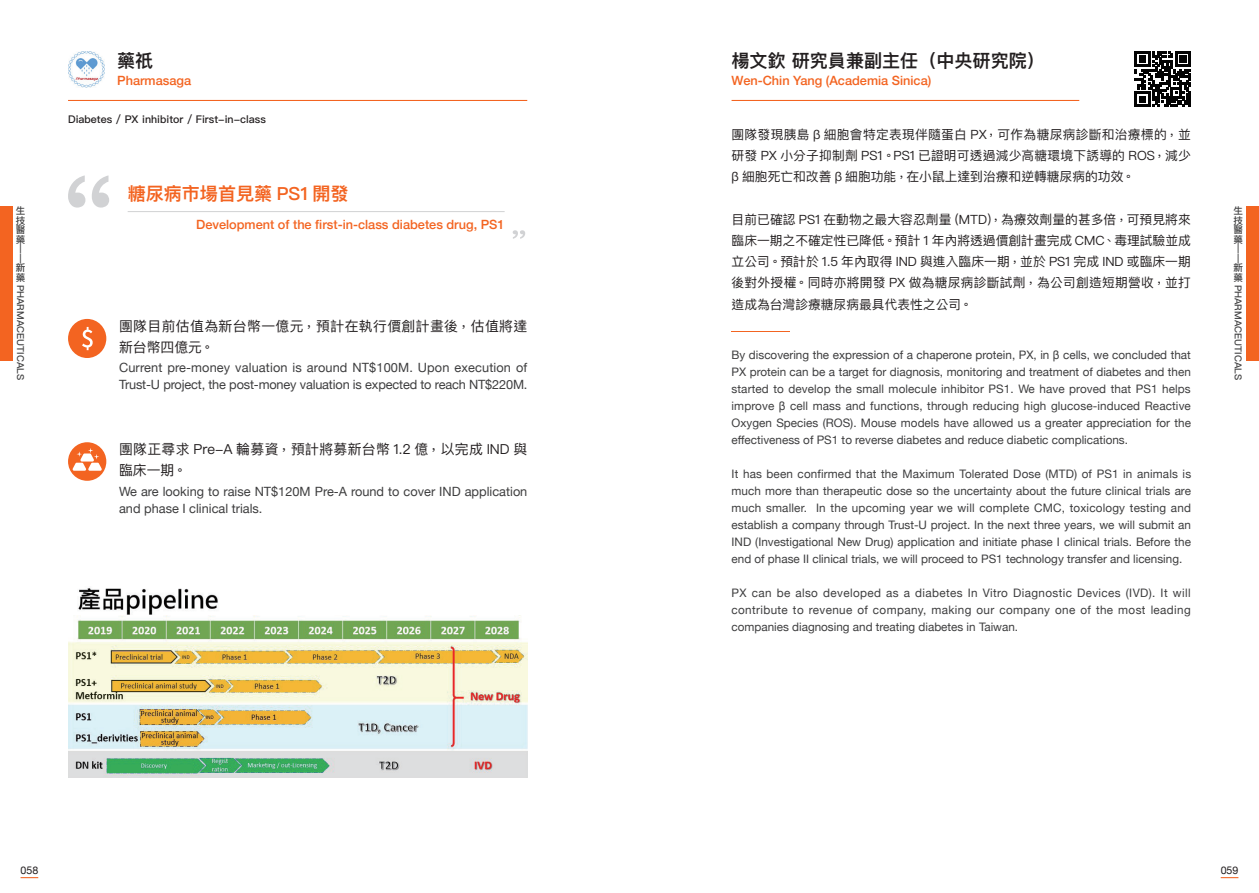
<style>
.page{position:relative;width:1259px;height:893px;background:#fff}
.page>*{position:absolute;margin:0;border:0;box-sizing:border-box;transform-origin:0 0}
.t1{font:600 18px "Ping Fang TC";color:#231f20}
.t2{font:600 18px "Ping Fang TC";color:#f36421}
.t3{font:13.8px/21.3px "Ping Fang TC";letter-spacing:.025em;color:#231f20}
.t4{font:12.75px/21.3px "Ping Fang TC";color:#231f20;text-align:justify}
.t5{font:12.75px/17px "Helvetica Neue";color:#3e3e3f}
.t6{font:500 12.75px "Helvetica Neue";color:#f36421}
.t7{font:11.7px/17px "Helvetica Neue";color:#3e3e3f;text-align:justify}
.t8{font:11.7px "Ping Fang TC";color:#f36421;scale:5 1}
.t9{font:500 10.65px "Ping Fang TC";color:#231f20}
.t10{font:10.65px "Helvetica Neue";color:#231f20}
.t11{font:500 9.6px/9.6px "Ping Fang TC";color:#3e3e3f;text-align:justify}
</style>
<div class="page">
<svg style="left:21px;top:877px;width:17px;height:1px"></svg>
<svg style="left:1220px;top:877px;width:18px;height:1px"></svg>
<div style="left:0;top:206px;width:13px;height:155px;background:#f36421"></div>
<div style="left:1246px;top:206px;width:13px;height:155px;background:#f36421"></div>
<hr style="left:731px;top:100px;width:348px;height:1px;background:#f36421">
<hr style="left:68px;top:100px;width:459px;height:1px;background:#f36421">
<hr style="left:128px;top:211px;width:376px;height:1px;background:#d1d2d4">
<svg style="left:68px;top:175px;width:41px;height:33px"></svg>
<svg style="left:513px;top:230px;width:12px;height:9px"></svg>
<img style="left:68px;top:51px;width:37px;height:36px">
<img style="left:68px;top:588px;width:459px;height:190px">
<svg style="left:68px;top:442px;width:38px;height:39px"></svg>
<svg style="left:68px;top:319px;width:38px;height:39px"></svg>
<svg style="left:1134px;top:51px;width:57px;height:56px"></svg>
<p class="t11" style="left:16px;top:206px;width:11px">生技醫藥</p>
<p class="t11" style="left:26px;top:244px;width:21px;rotate:90deg">——</p>
<p class="t11" style="left:16px;top:263px;width:11px">新藥</p>
<p class="t11" style="left:26px;top:285px;width:97px;rotate:90deg">PHARMACEUTICALS</p>
<h1 class="t1" style="left:117px;top:49px;width:38px">藥祇</h1>
<p class="t6" style="left:117px;top:71px;width:75px">Pharmasaga</p>
<p class="t9" style="left:68px;top:113px;width:199px">Diabetes / PX inhibitor / First-in-class</p>
<h1 class="t2" style="left:128px;top:182px;width:222px">糖尿病市場首見藥 PS1 開發</h1>
<p class="t6" style="left:196px;top:214px;width:310px">Development of the first-in-class diabetes drug, PS1</p>
<p class="t3" style="left:119px;top:315px;width:410px">團隊目前估值為新台幣一億元，預計在執行價創計畫後，估值將達新台幣四億元。</p>
<p class="t5" style="left:119px;top:360px;width:410px">Current pre-money valuation is around NT$100M. Upon execution of<br>Trust-U project, the post-money valuation is expected to reach NT$220M.</p>
<p class="t3" style="left:119px;top:438px;width:410px">團隊正尋求 Pre-A 輪募資，預計將募新台幣 1.2 億，以完成 IND 與臨床一期。</p>
<p class="t5" style="left:119px;top:483px;width:410px">We are looking to raise NT$120M Pre-A round to cover IND application and phase I clinical trials.</p>
<h1 class="t1" style="left:731px;top:49px;width:315px">楊文欽 研究員兼副主任（中央研究院）</h1>
<p class="t6" style="left:731px;top:71px;width:201px">Wen-Chin Yang (Academia Sinica)</p>
<p class="t4" style="left:731px;top:123px;width:461px">團隊發現胰島 β 細胞會特定表現伴隨蛋白 PX，可作為糖尿病診斷和治療標的，並研發 PX 小分子抑制劑 PS1。PS1 已證明可透過減少高糖環境下誘導的 ROS，減少β 細胞死亡和改善 β 細胞功能，在小鼠上達到治療和逆轉糖尿病的功效。</p>
<p class="t4" style="left:731px;top:208px;width:461px">目前已確認 PS1 在動物之最大容忍劑量 (MTD)，為療效劑量的甚多倍，可預見將來臨床一期之不確定性已降低。預計 1 年內將透過價創計畫完成 CMC、毒理試驗並成立公司。預計於 1.5 年內取得 IND 與進入臨床一期，並於 PS1 完成 IND 或臨床一期後對外授權。同時亦將開發 PX 做為糖尿病診斷試劑，為公司創造短期營收，並打造成為台灣診療糖尿病最具代表性之公司。</p>
<p class="t8" style="left:731px;top:324px;width:13px">—</p>
<p class="t7" style="left:731px;top:347px;width:461px">By discovering the expression of a chaperone protein, PX, in β cells, we concluded that PX protein can be a target for diagnosis, monitoring and treatment of diabetes and then started to develop the small molecule inhibitor PS1. We have proved that PS1 helps improve β cell mass and functions, through reducing high glucose-induced Reactive Oxygen Species (ROS). Mouse models have allowed us a greater appreciation for the effectiveness of PS1 to reverse diabetes and reduce diabetic complications.</p>
<p class="t7" style="left:731px;top:466px;width:461px">It has been confirmed that the Maximum Tolerated Dose (MTD) of PS1 in animals is much more than therapeutic dose so the uncertainty about the future clinical trials are much smaller. In the upcoming year we will complete CMC, toxicology testing and establish a company through Trust-U project. In the next three years, we will submit an IND (Investigational New Drug) application and initiate phase I clinical trials. Before the end of phase II clinical trials, we will proceed to PS1 technology transfer and licensing.</p>
<p class="t7" style="left:731px;top:585px;width:461px">PX can be also developed as a diabetes In Vitro Diagnostic Devices (IVD). It will contribute to revenue of company, making our company one of the most leading companies diagnosing and treating diabetes in Taiwan.</p>
<p class="t11" style="left:1233px;top:206px;width:11px">生技醫藥</p>
<p class="t11" style="left:1243px;top:244px;width:21px;rotate:90deg">——</p>
<p class="t11" style="left:1233px;top:263px;width:11px">新藥</p>
<p class="t11" style="left:1243px;top:285px;width:97px;rotate:90deg">PHARMACEUTICALS</p>
<p class="t10" style="left:21px;top:863px;width:19px">058</p>
<p class="t10" style="left:1220px;top:863px;width:19px">059</p>
</div>
